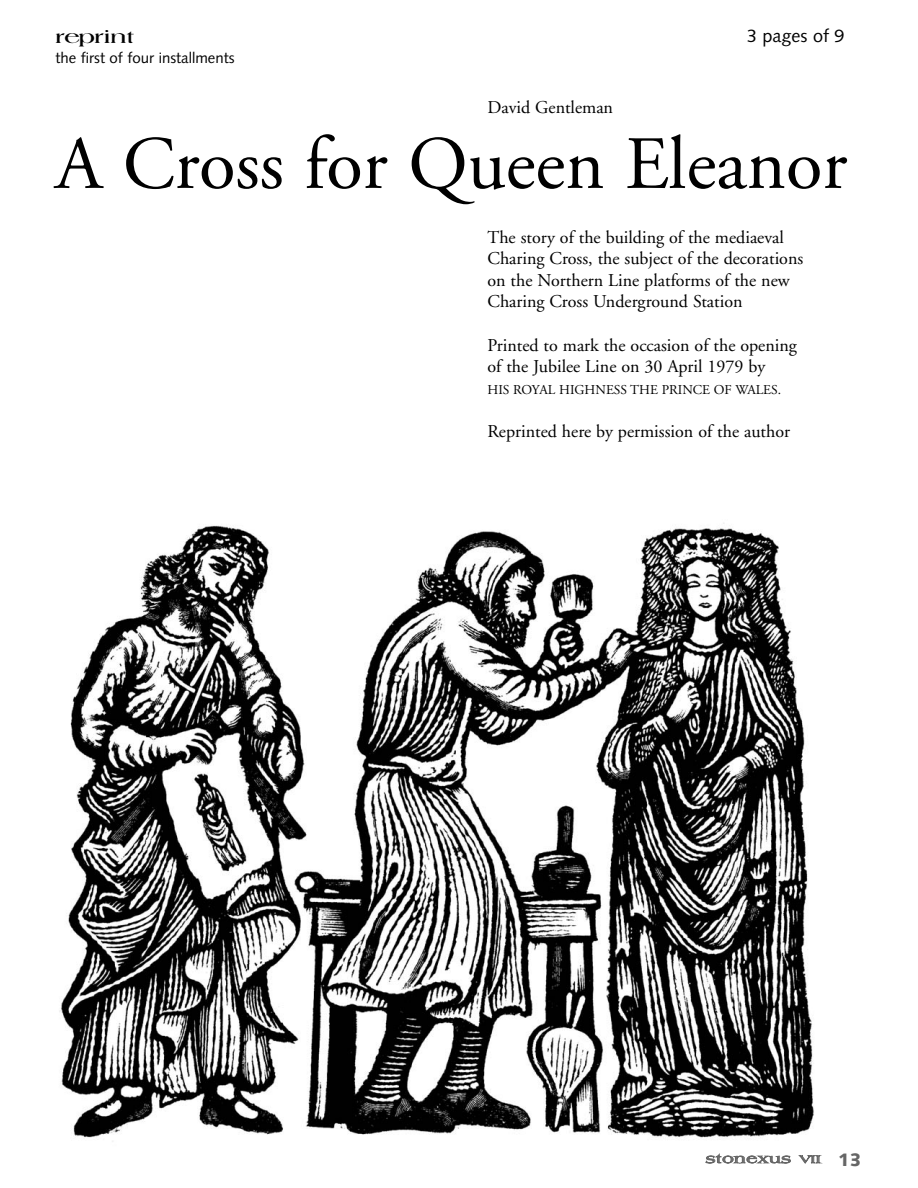
<style>
.page{position:relative;width:918px;height:1188px;background:#fff}
.page>*{position:absolute;margin:0;border:0;box-sizing:border-box;transform-origin:0 0}
.t1{font:75px "Adobe Garamond";color:#000}
.t2{font:18px/21.6px "Adobe Garamond";color:#000}
.t3{font:18px "Syntax";color:#000}
.t4{font:15px "Syntax";color:#000}
.t5{font:15px "Jade Extended";color:#000}
.t6{font:13.5px "Adobe Garamond";color:#000}
.t7{font:10.5px "Jade Extended";letter-spacing:.1em;color:#666}
.s1{font-size:9px}
.s2{font-family:"Syntax";font-weight:900;font-size:18px}
</style>
<div class="page">
<img style="left:59px;top:523px;width:755px;height:619px">
<p class="t5" style="left:56px;top:30px;width:81px">reprint</p>
<p class="t4" style="left:56px;top:52px;width:181px">the first of four installments</p>
<p class="t3" style="left:747px;top:28px;width:99px">3 pages of 9</p>
<p class="t2" style="left:487px;top:98px;width:127px">David Gentleman</p>
<h1 class="t1" style="left:56px;top:134px;width:793px">A Cross for Queen Eleanor</h1>
<p class="t2" style="left:487px;top:228px;width:317px">The story of the building of the mediaeval Charing Cross, the subject of the decorations on the Northern Line platforms of the new Charing Cross Underground Station</p>
<p class="t2" style="left:487px;top:336px;width:311px">Printed to mark the occasion of the opening of the Jubilee Line on 30 April 1979 by</p>
<p class="t6" style="left:487px;top:384px;width:295px">HIS ROYAL HIGHNESS THE PRINCE OF WALES.</p>
<p class="t2" style="left:487px;top:422px;width:304px">Reprinted here by permission of the author</p>
<p class="t7" style="left:706px;top:1154px;width:157px">stonexus <span class="s1">VII</span> <span class="s2">13</span></p>
</div>
